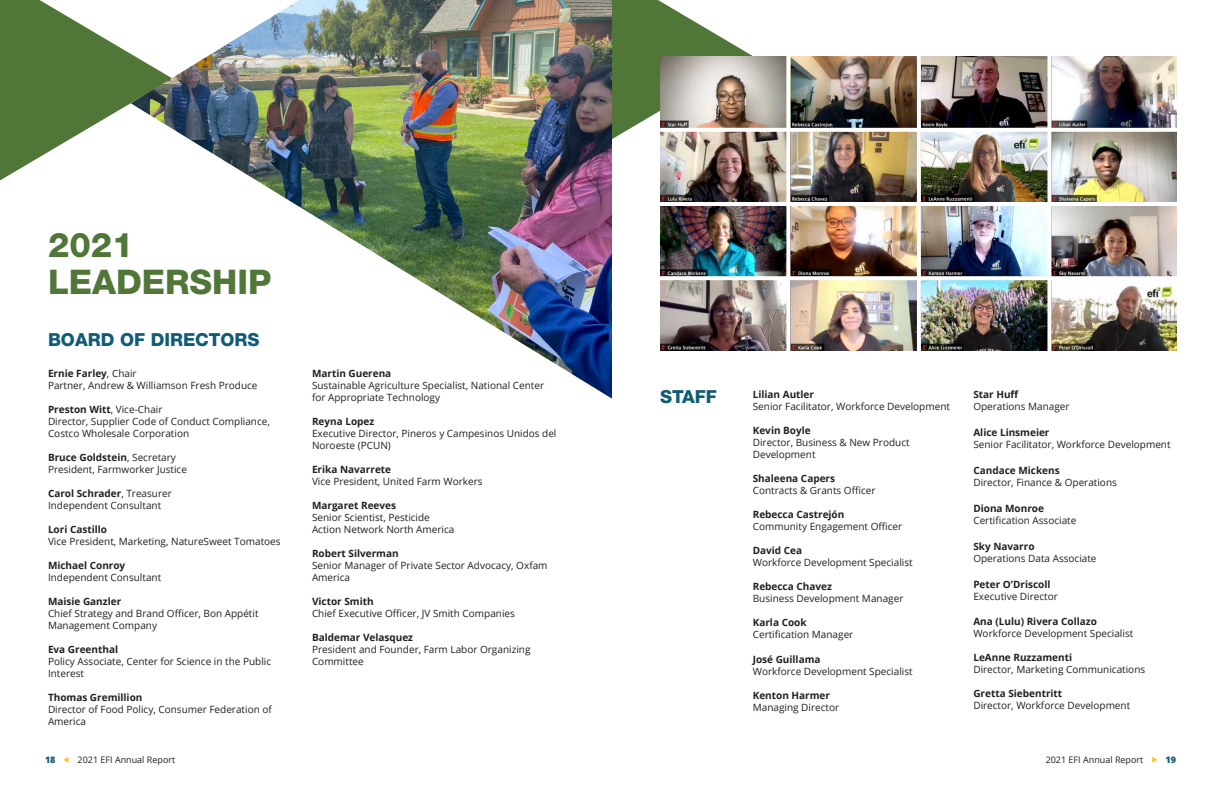
<style>
.page{position:relative;width:1224px;height:792px;background:#fff}
.page>*{position:absolute;margin:0;border:0;box-sizing:border-box;transform-origin:0 0}
.t1{font:800 34px "Helvetica Neue LT Std";color:#507638}
.t2{font:800 18px "Helvetica Neue LT Std";color:#115c75}
.t3{font:10px/12px "Open Sans";color:#231f20}
.t4{font:700 10px "Open Sans";color:#231f20}
.t5{font:9px "Open Sans";color:#231f20}
.t6{font:800 9px "Open Sans";color:#115c75}
.s1{font-weight:400}
</style>
<div class="page">
<svg style="left:0;top:0;width:131px;height:180px"></svg>
<svg style="left:612px;top:0;width:141px;height:139px"></svg>
<img style="left:131px;top:0;width:481px;height:399px">
<img style="left:660px;top:56px;width:516px;height:294px">
<svg style="left:786px;top:56px;width:4px;height:295px"></svg>
<svg style="left:917px;top:56px;width:4px;height:295px"></svg>
<svg style="left:1047px;top:56px;width:4px;height:295px"></svg>
<svg style="left:656px;top:128px;width:521px;height:4px"></svg>
<hr style="left:657px;top:202px;width:523px;height:4px;background:#fff">
<svg style="left:660px;top:276px;width:517px;height:4px"></svg>
<p class="t1" style="left:48px;top:225px;width:87px">2021</p>
<p class="t1" style="left:48px;top:262px;width:225px">LEADERSHIP</p>
<p class="t2" style="left:48px;top:329px;width:213px">BOARD OF DIRECTORS</p>
<p class="t4" style="left:48px;top:367px;width:90px">Ernie Farley<span class="s1">, Chair</span></p>
<p class="t3" style="left:48px;top:379px;width:211px">Partner, Andrew &amp; Williamson Fresh Produce</p>
<p class="t4" style="left:48px;top:403px;width:116px">Preston Witt<span class="s1">, Vice-Chair</span></p>
<p class="t3" style="left:48px;top:415px;width:223px">Director, Supplier Code of Conduct Compliance,<br>Costco Wholesale Corporation</p>
<p class="t4" style="left:48px;top:451px;width:129px">Bruce Goldstein<span class="s1">, Secretary</span></p>
<p class="t3" style="left:48px;top:463px;width:141px">President, Farmworker Justice</p>
<p class="t4" style="left:48px;top:487px;width:125px">Carol Schrader<span class="s1">, Treasurer</span></p>
<p class="t3" style="left:48px;top:499px;width:115px">Independent Consultant</p>
<p class="t4" style="left:48px;top:523px;width:61px">Lori Castillo</p>
<p class="t3" style="left:48px;top:535px;width:234px">Vice President, Marketing, NatureSweet Tomatoes</p>
<p class="t4" style="left:48px;top:559px;width:79px">Michael Conroy</p>
<p class="t3" style="left:48px;top:571px;width:115px">Independent Consultant</p>
<p class="t4" style="left:48px;top:595px;width:75px">Maisie Ganzler</p>
<p class="t3" style="left:48px;top:607px;width:212px">Chief Strategy and Brand Officer, Bon Appétit<br>Management Company</p>
<p class="t4" style="left:48px;top:643px;width:72px">Eva Greenthal</p>
<p class="t3" style="left:48px;top:655px;width:225px">Policy Associate, Center for Science in the Public<br>Interest</p>
<p class="t4" style="left:48px;top:691px;width:96px">Thomas Gremillion</p>
<p class="t3" style="left:48px;top:703px;width:225px">Director of Food Policy, Consumer Federation of<br>America</p>
<p class="t4" style="left:312px;top:367px;width:81px">Martin Guerena</p>
<p class="t3" style="left:312px;top:379px;width:234px">Sustainable Agriculture Specialist, National Center for Appropriate Technology</p>
<p class="t4" style="left:312px;top:415px;width:64px">Reyna Lopez</p>
<p class="t3" style="left:312px;top:427px;width:246px">Executive Director, Pineros y Campesinos Unidos del<br>Noroeste (PCUN)</p>
<p class="t4" style="left:312px;top:463px;width:81px">Erika Navarrete</p>
<p class="t3" style="left:312px;top:475px;width:172px">Vice President, United Farm Workers</p>
<p class="t4" style="left:312px;top:499px;width:86px">Margaret Reeves</p>
<p class="t3" style="left:312px;top:511px;width:144px">Senior Scientist, Pesticide<br>Action Network North America</p>
<p class="t4" style="left:312px;top:547px;width:88px">Robert Silverman</p>
<p class="t3" style="left:312px;top:559px;width:237px">Senior Manager of Private Sector Advocacy, Oxfam<br>America</p>
<p class="t4" style="left:312px;top:595px;width:63px">Victor Smith</p>
<p class="t3" style="left:312px;top:607px;width:204px">Chief Executive Officer, JV Smith Companies</p>
<p class="t4" style="left:312px;top:631px;width:103px">Baldemar Velasquez</p>
<p class="t3" style="left:312px;top:643px;width:220px">President and Founder, Farm Labor Organizing<br>Committee</p>
<p class="t2" style="left:660px;top:386px;width:58px">STAFF</p>
<p class="t4" style="left:753px;top:387px;width:63px">Lilian Autler</p>
<p class="t3" style="left:753px;top:400px;width:199px">Senior Facilitator, Workforce Development</p>
<p class="t4" style="left:753px;top:423px;width:60px">Kevin Boyle</p>
<p class="t3" style="left:753px;top:436px;width:158px">Director, Business &amp; New Product<br>Development</p>
<p class="t4" style="left:753px;top:471px;width:84px">Shaleena Capers</p>
<p class="t3" style="left:753px;top:484px;width:124px">Contracts &amp; Grants Officer</p>
<p class="t4" style="left:753px;top:507px;width:93px">Rebecca Castrejón</p>
<p class="t3" style="left:753px;top:520px;width:151px">Community Engagement Officer</p>
<p class="t4" style="left:753px;top:543px;width:51px">David Cea</p>
<p class="t3" style="left:753px;top:556px;width:161px">Workforce Development Specialist</p>
<p class="t4" style="left:753px;top:579px;width:81px">Rebecca Chavez</p>
<p class="t3" style="left:753px;top:592px;width:152px">Business Development Manager</p>
<p class="t4" style="left:753px;top:615px;width:55px">Karla Cook</p>
<p class="t3" style="left:753px;top:628px;width:102px">Certification Manager</p>
<p class="t4" style="left:753px;top:652px;width:69px">José Guillama</p>
<p class="t3" style="left:753px;top:665px;width:161px">Workforce Development Specialist</p>
<p class="t4" style="left:753px;top:688px;width:79px">Kenton Harmer</p>
<p class="t3" style="left:753px;top:701px;width:88px">Managing Director</p>
<p class="t4" style="left:973px;top:387px;width:47px">Star Huff</p>
<p class="t3" style="left:973px;top:400px;width:98px">Operations Manager</p>
<p class="t4" style="left:973px;top:425px;width:78px">Alice Linsmeier</p>
<p class="t3" style="left:973px;top:438px;width:199px">Senior Facilitator, Workforce Development</p>
<p class="t4" style="left:973px;top:463px;width:88px">Candace Mickens</p>
<p class="t3" style="left:973px;top:476px;width:145px">Director, Finance &amp; Operations</p>
<p class="t4" style="left:973px;top:501px;width:72px">Diona Monroe</p>
<p class="t3" style="left:973px;top:514px;width:105px">Certification Associate</p>
<p class="t4" style="left:973px;top:539px;width:63px">Sky Navarro</p>
<p class="t3" style="left:973px;top:552px;width:125px">Operations Data Associate</p>
<p class="t4" style="left:973px;top:577px;width:79px">Peter O’Driscoll</p>
<p class="t3" style="left:973px;top:590px;width:86px">Executive Director</p>
<p class="t4" style="left:973px;top:614px;width:125px">Ana (Lulu) Rivera Collazo</p>
<p class="t3" style="left:973px;top:627px;width:161px">Workforce Development Specialist</p>
<p class="t4" style="left:973px;top:650px;width:100px">LeAnne Ruzzamenti</p>
<p class="t3" style="left:973px;top:663px;width:173px">Director, Marketing Communications</p>
<p class="t4" style="left:973px;top:686px;width:90px">Gretta Siebentritt</p>
<p class="t3" style="left:973px;top:699px;width:158px">Director, Workforce Development</p>
<p class="t6" style="left:45px;top:753px;width:12px">18</p>
<p class="t5" style="left:78px;top:754px;width:99px">2021 EFI Annual Report</p>
<p class="t5" style="left:1046px;top:754px;width:99px">2021 EFI Annual Report</p>
<p class="t6" style="left:1165px;top:753px;width:12px">19</p>
</div>
